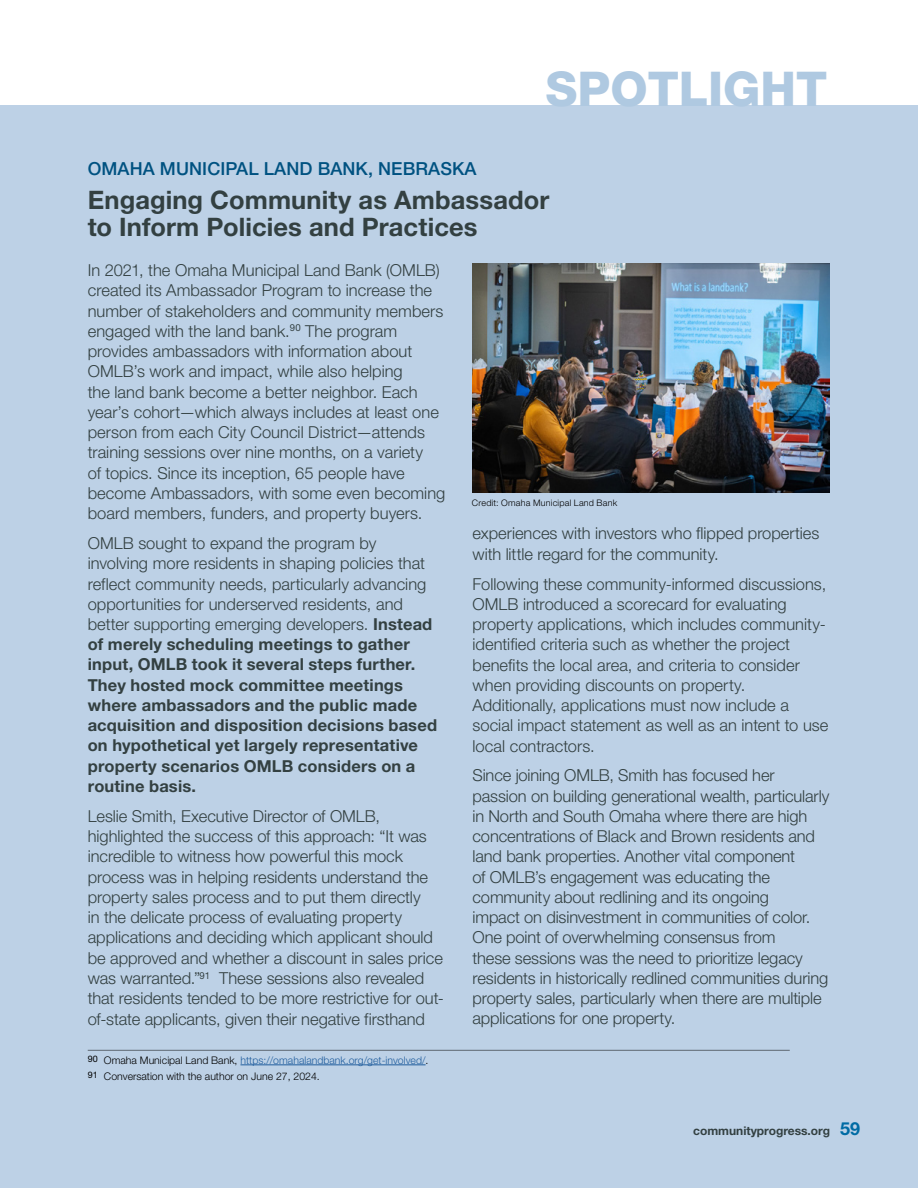
<style>
.page{position:relative;width:918px;height:1188px;background:#fff}
.page>*{position:absolute;margin:0;border:0;box-sizing:border-box;transform-origin:0 0}
.t1{font:800 48px "Helvetica Neue LT Std";color:#afc9e1}
.t2{font:700 25.5px/27px "Helvetica Neue LT Std";letter-spacing:.005em;color:#334041}
.t3{font:500 18px "Helvetica Neue LT Std";letter-spacing:.005em;color:#005281}
.t4{font:300 16.5px/20.2px "Helvetica Neue LT Std";color:#334041}
.t5{font:700 16.5px/20.2px "Helvetica Neue LT Std";letter-spacing:.01em;color:#334041}
.t6{font:700 12px "Helvetica Neue LT Std";color:#334041}
.t7{font:300 10.5px/16.2px "Helvetica Neue LT Std";color:#000}
.t8{font:300 9px "Helvetica Neue LT Std";letter-spacing:.025em;color:#000}
.s1{font-weight:300}
.s2{font-weight:400;font-size:9px}
.s3{color:#215e9e}
.s4{font-size:18px;color:#006ba4}
</style>
<div class="page">
<div style="left:0;top:106px;width:918px;height:1082px;background:#bdd1e6"></div>
<hr style="left:88px;top:1050px;width:702px;height:1px;background:#5d6771">
<hr style="left:240px;top:1065px;width:186px;height:1px;background:#215e9e">
<img style="left:472px;top:264px;width:357px;height:228px">
<h1 class="t1" style="left:545px;top:60px;width:283px">SPOTLIGHT</h1>
<p class="t3" style="left:88px;top:158px;width:390px">OMAHA MUNICIPAL LAND BANK, NEBRASKA</p>
<h2 class="t2" style="left:88px;top:185px;width:463px">Engaging Community as Ambassador to Inform Policies and Practices</h2>
<p class="t4" style="left:88px;top:260px;width:359px">In 2021, the Omaha Municipal Land Bank (OMLB) created its Ambassador Program to increase the number of stakeholders and community members engaged with the land bank.<sup>90</sup> The program provides ambassadors with information about OMLB’s work and impact, while also helping<br>the land bank become a better neighbor. Each year’s cohort—which always includes at least one person from each City Council District—attends training sessions over nine months, on a variety<br>of topics. Since its inception, 65 people have become Ambassadors, with some even becoming board members, funders, and property buyers.</p>
<p class="t5" style="left:88px;top:533px;width:351px"><span class="s1">OMLB sought to expand the program by involving more residents in shaping policies that reflect community needs, particularly advancing opportunities for underserved residents, and better supporting emerging developers.</span> Instead of merely scheduling meetings to gather input, OMLB took it several steps further.<br>They hosted mock committee meetings where ambassadors and the public made acquisition and disposition decisions based on hypothetical yet largely representative property scenarios OMLB considers on a routine basis.</p>
<p class="t4" style="left:88px;top:806px;width:358px">Leslie Smith, Executive Director of OMLB, highlighted the success of this approach: “It was incredible to witness how powerful this mock process was in helping residents understand the property sales process and to put them directly<br>in the delicate process of evaluating property applications and deciding which applicant should be approved and whether a discount in sales price was warranted.”<sup>91</sup> These sessions also revealed that residents tended to be more restrictive for out&shy;of-state applicants, given their negative firsthand</p>
<p class="t7" style="left:88px;top:1052px;width:342px"><span class="s2">90</span> Omaha Municipal Land Bank, <span class="s3">https://omahalandbank.org/get-involved/</span>.<br><span class="s2">91</span> Conversation with the author on June 27, 2024.</p>
<p class="t8" style="left:472px;top:498px;width:147px">Credit: Omaha Municipal Land Bank</p>
<p class="t4" style="left:472px;top:523px;width:348px">experiences with investors who flipped properties with little regard for the community.</p>
<p class="t4" style="left:472px;top:573px;width:358px">Following these community-informed discussions, OMLB introduced a scorecard for evaluating property applications, which includes community&shy;identified criteria such as whether the project benefits the local area, and criteria to consider when providing discounts on property.<br>Additionally, applications must now include a social impact statement as well as an intent to use local contractors.</p>
<p class="t4" style="left:472px;top:765px;width:358px">Since joining OMLB, Smith has focused her passion on building generational wealth, particularly in North and South Omaha where there are high concentrations of Black and Brown residents and land bank properties. Another vital component<br>of OMLB’s engagement was educating the community about redlining and its ongoing<br>impact on disinvestment in communities of color.<br>One point of overwhelming consensus from<br>these sessions was the need to prioritize legacy residents in historically redlined communities during property sales, particularly when there are multiple applications for one property.</p>
<p class="t6" style="left:693px;top:1123px;width:168px">communityprogress.org <span class="s4">59</span></p>
</div>
